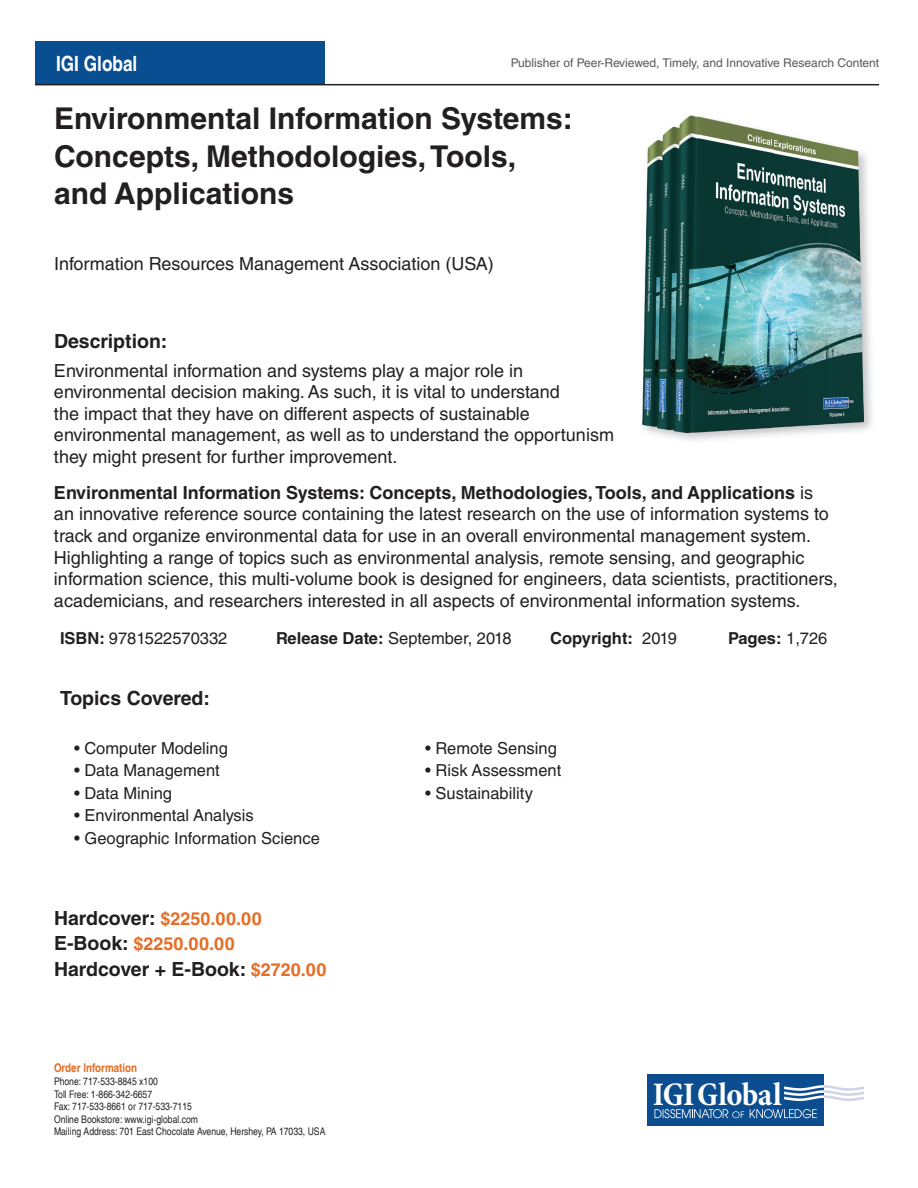
<style>
.page{position:relative;width:918px;height:1188px;background:#fff}
.page>*{position:absolute;margin:0;border:0;box-sizing:border-box;transform-origin:0 0}
.t1{font:700 condensed 33.3px "Minion Pro";letter-spacing:-.015em;color:#fff}
.t2{font:700 30px/37.5px "Helvetica LT Std";color:#231f20}
.t3{font:700 condensed 21px "Helvetica LT";color:#fff}
.t4{font:700 19.5px "Helvetica LT Std";color:#231f20}
.t5{font:18px/21.6px "Helvetica LT Std";color:#231f20}
.t6{font:700 18px/25.5px "Helvetica LT Std";color:#e56d25}
.t7{font:16.5px "Helvetica LT Std";color:#231f20}
.t8{font:700 16.5px "Helvetica LT Std";color:#231f20}
.t9{font:12px "Helvetica LT Std";color:#57585a}
.t10{font:700 condensed 12px "Helvetica LT";color:#e56d25}
.t11{font:condensed 10.5px/12.6px "Helvetica LT";color:#231f20}
.s1{font-weight:700}
.s2{font-weight:400}
.s3{font-size:19.5px;color:#231f20}
.s4{font-size:18px;color:#e56d25}
</style>
<div class="page">
<div style="left:35px;top:41px;width:290px;height:44px;background:#094e91"></div>
<svg style="left:647px;top:1125px;width:177px;height:1px"></svg>
<div style="left:647px;top:1074px;width:177px;height:51px;background:#0c4d90"></div>
<svg style="left:654px;top:1109px;width:90px;height:9px"></svg>
<svg style="left:750px;top:1109px;width:67px;height:9px"></svg>
<svg style="left:784px;top:1085px;width:80px;height:16px"></svg>
<hr style="left:35px;top:84px;width:844px;height:1px;background:#231f20">
<img style="left:642px;top:115px;width:230px;height:325px">
<img style="left:643px;top:116px;width:221px;height:316px">
<p class="t3" style="left:56px;top:50px;width:83px">IGI Global</p>
<p class="t9" style="left:511px;top:56px;width:370px">Publisher of Peer-Reviewed, Timely, and Innovative Research Content</p>
<h2 class="t2" style="left:54px;top:99px;width:520px">Environmental Information Systems:<br>Concepts, Methodologies, Tools, and Applications</h2>
<p class="t5" style="left:54px;top:253px;width:441px">Information Resources Management Association (USA)</p>
<p class="t4" style="left:54px;top:329px;width:115px">Description:</p>
<p class="t5" style="left:54px;top:359px;width:561px">Environmental information and systems play a major role in environmental decision making. As such, it is vital to understand<br>the impact that they have on different aspects of sustainable environmental management, as well as to understand the opportunism they might present for further improvement.</p>
<p class="t5" style="left:54px;top:482px;width:785px"><span class="s1">Environmental Information Systems: Concepts, Methodologies, Tools, and Applications</span> is<br>an innovative reference source containing the latest research on the use of information systems to track and organize environmental data for use in an overall environmental management system.<br>Highlighting a range of topics such as environmental analysis, remote sensing, and geographic information science, this multi-volume book is designed for engineers, data scientists, practitioners, academicians, and researchers interested in all aspects of environmental information systems.</p>
<p class="t7" style="left:60px;top:629px;width:169px"><span class="s1">ISBN:</span> 9781522570332</p>
<p class="t7" style="left:276px;top:629px;width:237px"><span class="s1">Release Date:</span> September, 2018</p>
<p class="t8" style="left:550px;top:628px;width:128px">Copyright: <span class="s2">2019</span></p>
<p class="t8" style="left:728px;top:628px;width:101px">Pages: <span class="s2">1,726</span></p>
<p class="t4" style="left:60px;top:686px;width:152px">Topics Covered:</p>
<p class="t7" style="left:74px;top:738px;width:155px">• Computer Modeling</p>
<p class="t7" style="left:74px;top:761px;width:147px">• Data Management</p>
<p class="t7" style="left:74px;top:783px;width:99px">• Data Mining</p>
<p class="t7" style="left:74px;top:806px;width:181px">• Environmental Analysis</p>
<p class="t7" style="left:74px;top:828px;width:247px">• Geographic Information Science</p>
<p class="t6" style="left:54px;top:905px;width:209px"><span class="s3">Hardcover:</span> $2250.00.00<br><span class="s3">E-Book:</span> $2250.00.00</p>
<p class="t4" style="left:54px;top:957px;width:274px">Hardcover + E-Book: <span class="s4">$2720.00</span></p>
<p class="t10" style="left:54px;top:1061px;width:85px">Order Information</p>
<p class="t11" style="left:54px;top:1075px;width:273px">Phone: 717-533-8845 x100<br>Toll Free: 1-866-342-6657<br>Fax: 717-533-8661 or 717-533-7115<br>Online Bookstore: www.igi-global.com<br>Mailing Address: 701 East Chocolate Avenue, Hershey, PA 17033, USA</p>
<p class="t7" style="left:425px;top:738px;width:133px">• Remote Sensing</p>
<p class="t7" style="left:425px;top:761px;width:138px">• Risk Assessment</p>
<p class="t7" style="left:425px;top:783px;width:109px">• Sustainability</p>
<h1 class="t1" style="left:653px;top:1071px;width:130px">IGIGlobal</h1>
</div>
